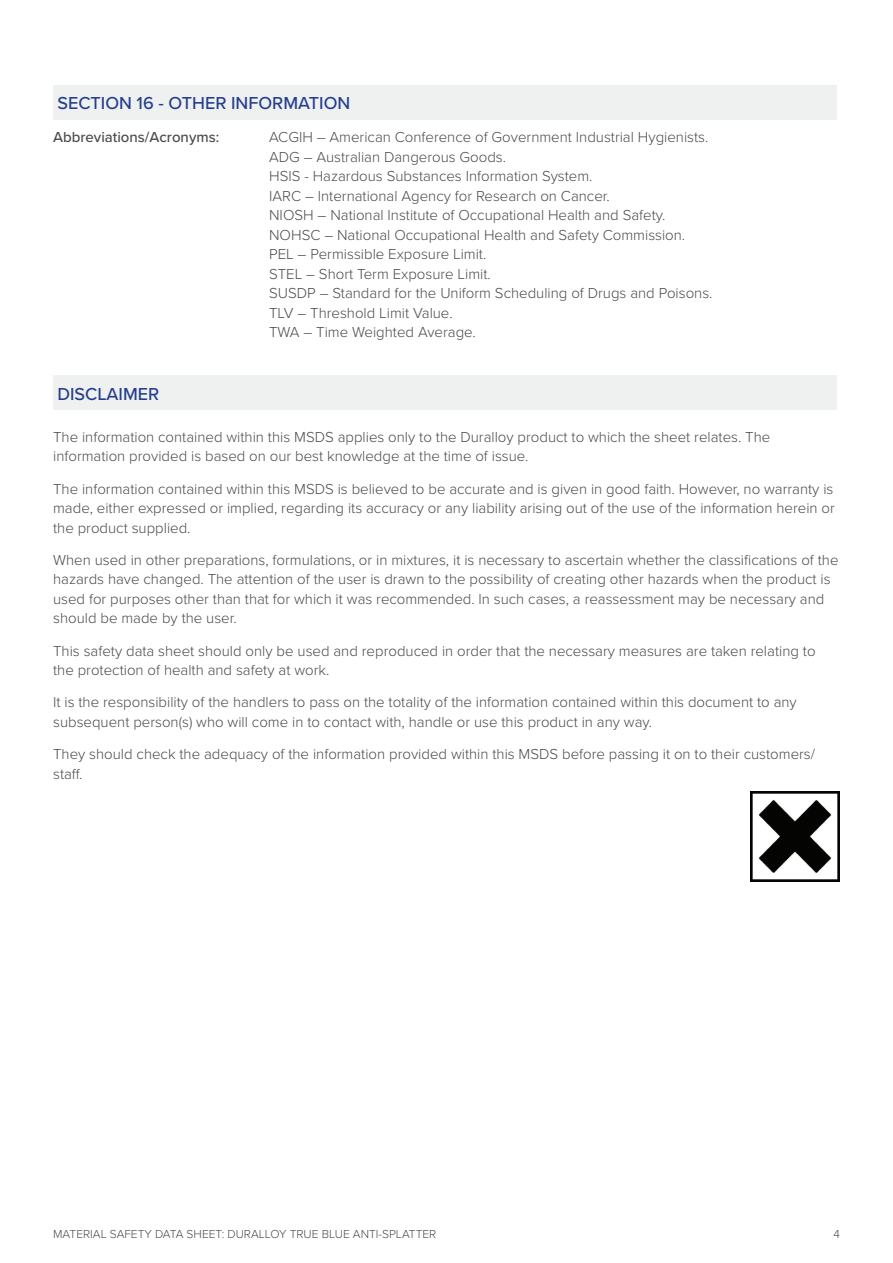
<style>
.page{position:relative;width:893px;height:1263px;background:#fff}
.page>*{position:absolute;margin:0;border:0;box-sizing:border-box;transform-origin:0 0}
.t1{font:500 18px "Proxima Nova";color:#253f8e}
.t2{font:300 15px/19.5px "Proxima Nova";color:#484a4c}
.t3{font:500 15px "Proxima Nova";color:#484a4c}
.t4{font:300 12px "Proxima Nova";color:#484a4c}
</style>
<div class="page">
<div style="left:53px;top:85px;width:784px;height:34px;background:#eff0f0"></div>
<div style="left:53px;top:376px;width:784px;height:34px;background:#eff0f0"></div>
<img style="left:750px;top:792px;width:90px;height:89px">
<p class="t1" style="left:57px;top:92px;width:294px">SECTION 16 - OTHER INFORMATION</p>
<p class="t3" style="left:53px;top:128px;width:168px">Abbreviations/Acronyms:</p>
<p class="t2" style="left:269px;top:128px;width:445px">ACGIH – American Conference of Government Industrial Hygienists.<br>ADG – Australian Dangerous Goods.<br>HSIS - Hazardous Substances Information System.<br>IARC – International Agency for Research on Cancer.<br>NIOSH – National Institute of Occupational Health and Safety.<br>NOHSC – National Occupational Health and Safety Commission.<br>PEL – Permissible Exposure Limit.<br>STEL – Short Term Exposure Limit.<br>SUSDP – Standard for the Uniform Scheduling of Drugs and Poisons.<br>TLV – Threshold Limit Value.<br>TWA – Time Weighted Average.</p>
<p class="t1" style="left:57px;top:383px;width:103px">DISCLAIMER</p>
<p class="t2" style="left:53px;top:427px;width:719px">The information contained within this MSDS applies only to the Duralloy product to which the sheet relates. The information provided is based on our best knowledge at the time of issue.</p>
<p class="t2" style="left:53px;top:479px;width:783px;text-align:justify">The information contained within this MSDS is believed to be accurate and is given in good faith. However, no warranty is made, either expressed or implied, regarding its accuracy or any liability arising out of the use of the information herein or the product supplied.</p>
<p class="t2" style="left:53px;top:550px;width:787px">When used in other preparations, formulations, or in mixtures, it is necessary to ascertain whether the classifications of the hazards have changed. The attention of the user is drawn to the possibility of creating other hazards when the product is used for purposes other than that for which it was recommended. In such cases, a reassessment may be necessary and should be made by the user.</p>
<p class="t2" style="left:53px;top:641px;width:764px">This safety data sheet should only be used and reproduced in order that the necessary measures are taken relating to the protection of health and safety at work.</p>
<p class="t2" style="left:53px;top:693px;width:745px">It is the responsibility of the handlers to pass on the totality of the information contained within this document to any subsequent person(s) who will come in to contact with, handle or use this product in any way.</p>
<p class="t2" style="left:53px;top:745px;width:763px">They should check the adequacy of the information provided within this MSDS before passing it on to their customers/ staff.</p>
<p class="t4" style="left:53px;top:1227px;width:385px">MATERIAL SAFETY DATA SHEET: DURALLOY TRUE BLUE ANTI-SPLATTER</p>
<p class="t4" style="left:833px;top:1227px;width:8px">4</p>
</div>
